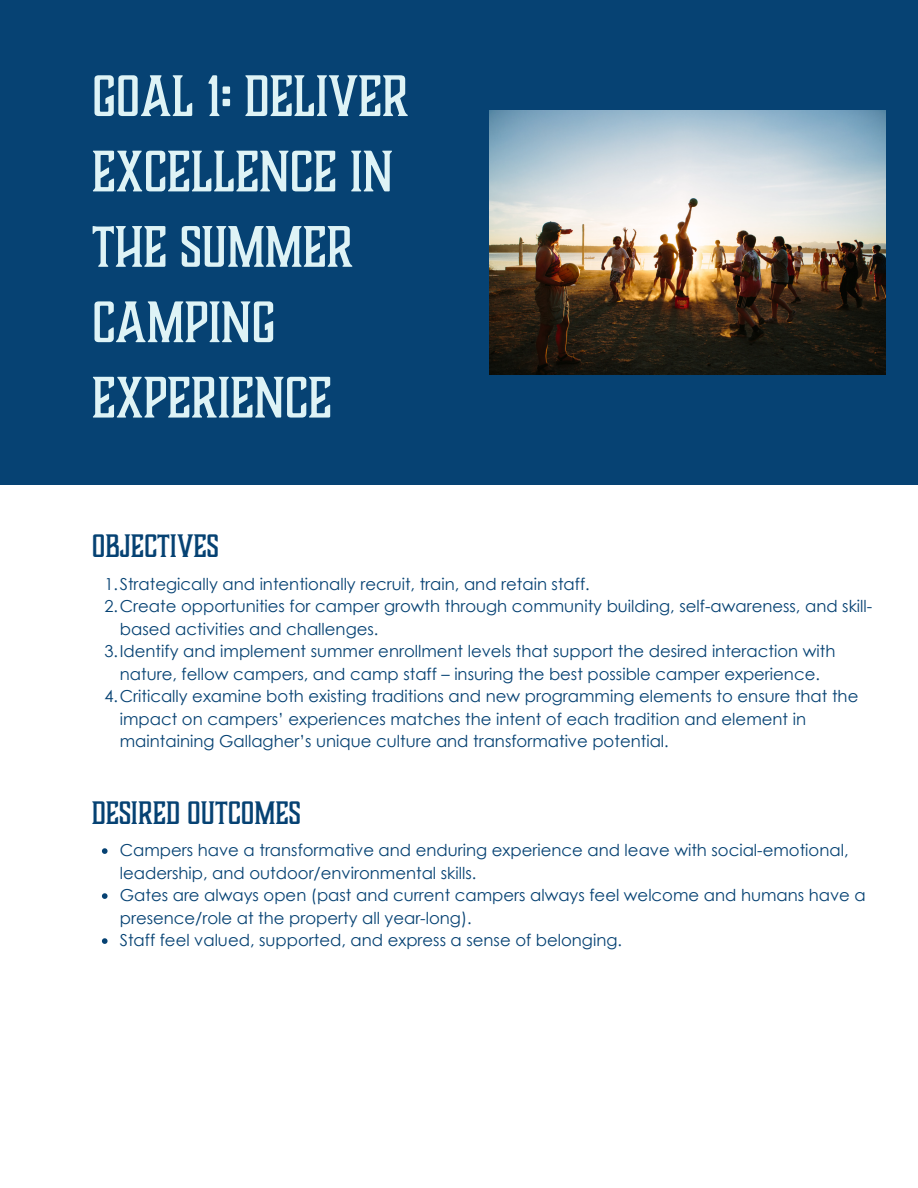
<style>
.page{position:relative;width:918px;height:1188px;background:#fff}
.page>*{position:absolute;margin:0;border:0;box-sizing:border-box;transform-origin:0 0}
.t1{font:54px/75.3px "Boucherie Block";color:#def3f6}
.t2{font:30px "Boucherie Block";color:#064273}
.t3{font:16.5px/22.5px "Century Gothic";color:#064273}
</style>
<div class="page">
<div style="left:0;top:0;width:918px;height:485px;background:#064273"></div>
<img style="left:490px;top:110px;width:396px;height:265px">
<svg style="left:102px;top:848px;width:6px;height:6px"></svg>
<svg style="left:102px;top:893px;width:6px;height:6px"></svg>
<svg style="left:102px;top:938px;width:6px;height:6px"></svg>
<p class="t1" style="left:92px;top:60px;width:318px">GOAL 1: DELIVER<br>EXCELLENCE IN<br>THE SUMMER<br>CAMPING<br>EXPERIENCE</p>
<h2 class="t2" style="left:92px;top:526px;width:128px">OBJECTIVES</h2>
<p class="t3" style="left:104px;top:572px;width:487px">1.Strategically and intentionally recruit, train, and retain staff.</p>
<p class="t3" style="left:120px;top:595px;width:754px;text-indent:-15px">2.Create opportunities for camper growth through community building, self-awareness, and skill&shy;based activities and challenges.</p>
<p class="t3" style="left:104px;top:640px;width:733px;text-align:center">3.Identify and implement summer enrollment levels that support the desired interaction with nature, fellow campers, and camp staff – insuring the best possible camper experience.</p>
<p class="t3" style="left:120px;top:685px;width:740px;text-indent:-15px">4.Critically examine both existing traditions and new programming elements to ensure that the impact on campers’ experiences matches the intent of each tradition and element in maintaining Gallagher’s unique culture and transformative potential.</p>
<h2 class="t2" style="left:92px;top:793px;width:210px">DESIRED OUTCOMES</h2>
<p class="t3" style="left:120px;top:838px;width:730px">Campers have a transformative and enduring experience and leave with social-emotional, leadership, and outdoor/environmental skills.</p>
<p class="t3" style="left:120px;top:883px;width:748px">Gates are always open (past and current campers always feel welcome and humans have a presence/role at the property all year-long).</p>
<p class="t3" style="left:120px;top:928px;width:504px">Staff feel valued, supported, and express a sense of belonging.</p>
</div>
